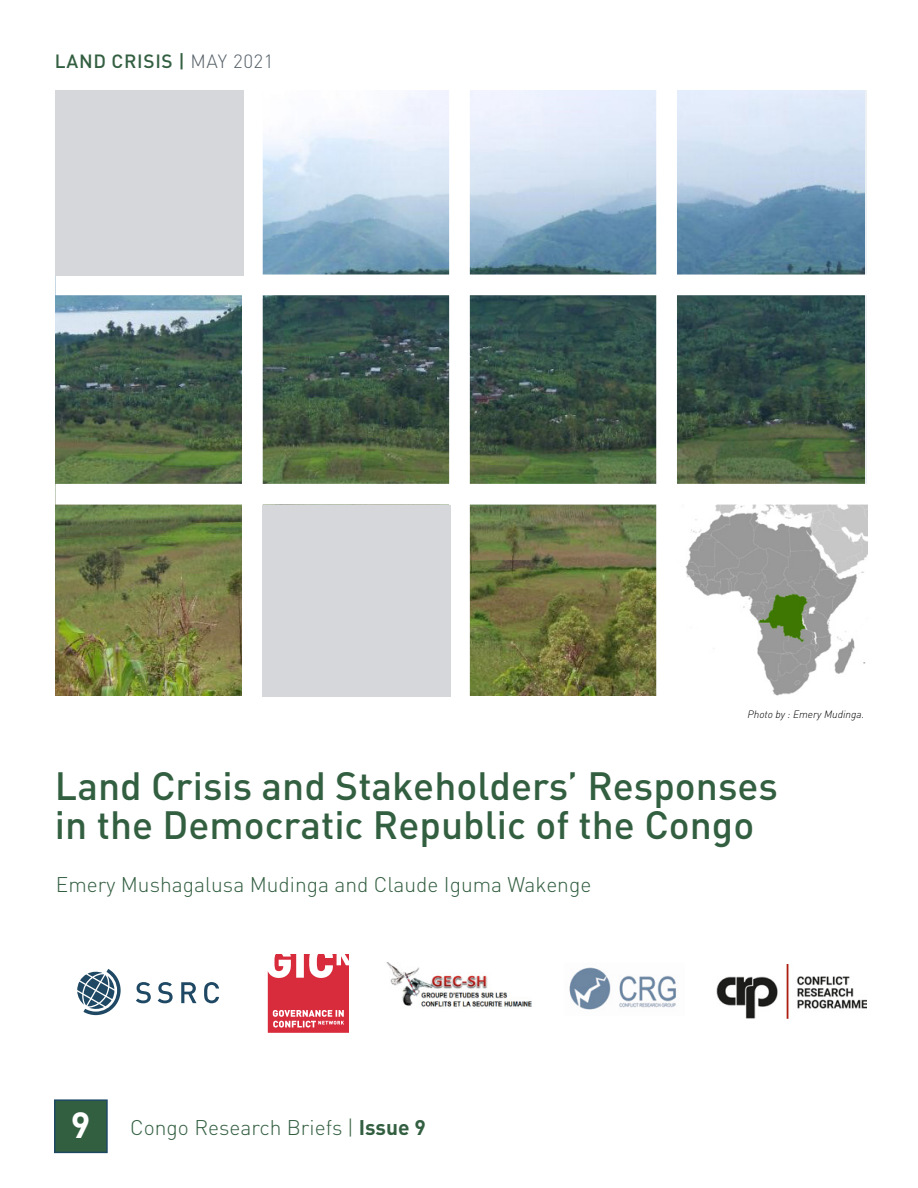
<style>
.page{position:relative;width:918px;height:1188px;background:#fff}
.page>*{position:absolute;margin:0;border:0;box-sizing:border-box;transform-origin:0 0}
.t1{font:500 39px/39px "DINOT";color:#335f41}
.t2{font:700 36px "DINOT";color:#fff}
.t3{font:300 21px "DINOT";color:#335f41}
.t4{font:500 18.9px "DINOT";letter-spacing:.035em;color:#335f41}
.t5{font:italic 300 10.5px "DINOT";color:#000}
.s1{font-weight:300;color:#566169}
.s2{font-weight:700}
</style>
<div class="page">
<div style="left:54px;top:1099px;width:54px;height:54px;background:#335f41;border:2px solid #1c4862"></div>
<img style="left:55px;top:90px;width:813px;height:607px">
<div style="left:56px;top:91px;width:188px;height:185px;background:#d6d7da"></div>
<div style="left:262px;top:505px;width:189px;height:191px;background:#d6d7da"></div>
<svg style="left:136px;top:982px;width:15px;height:21px"></svg>
<svg style="left:158px;top:982px;width:15px;height:21px"></svg>
<svg style="left:181px;top:982px;width:15px;height:21px"></svg>
<svg style="left:204px;top:982px;width:15px;height:21px"></svg>
<svg style="left:78px;top:969px;width:43px;height:46px"></svg>
<img style="left:569px;top:967px;width:108px;height:43px">
<img style="left:387px;top:963px;width:144px;height:45px">
<svg style="left:268px;top:955px;width:81px;height:77px"></svg>
<img style="left:717px;top:964px;width:149px;height:54px">
<p class="t4" style="left:55px;top:49px;width:220px">LAND CRISIS | <span class="s1">MAY 2021</span></p>
<p class="t5" style="left:748px;top:707px;width:118px">Photo by : Emery Mudinga.</p>
<h1 class="t1" style="left:55px;top:765px;width:725px">Land Crisis and Stakeholders’ Responses in the Democratic Republic of the Congo</h1>
<p class="t3" style="left:56px;top:871px;width:537px">Emery Mushagalusa Mudinga and Claude Iguma Wakenge</p>
<h2 class="t2" style="left:71px;top:1101px;width:21px">9</h2>
<p class="t3" style="left:130px;top:1113px;width:297px">Congo Research Briefs | <span class="s2">Issue 9</span></p>
</div>
